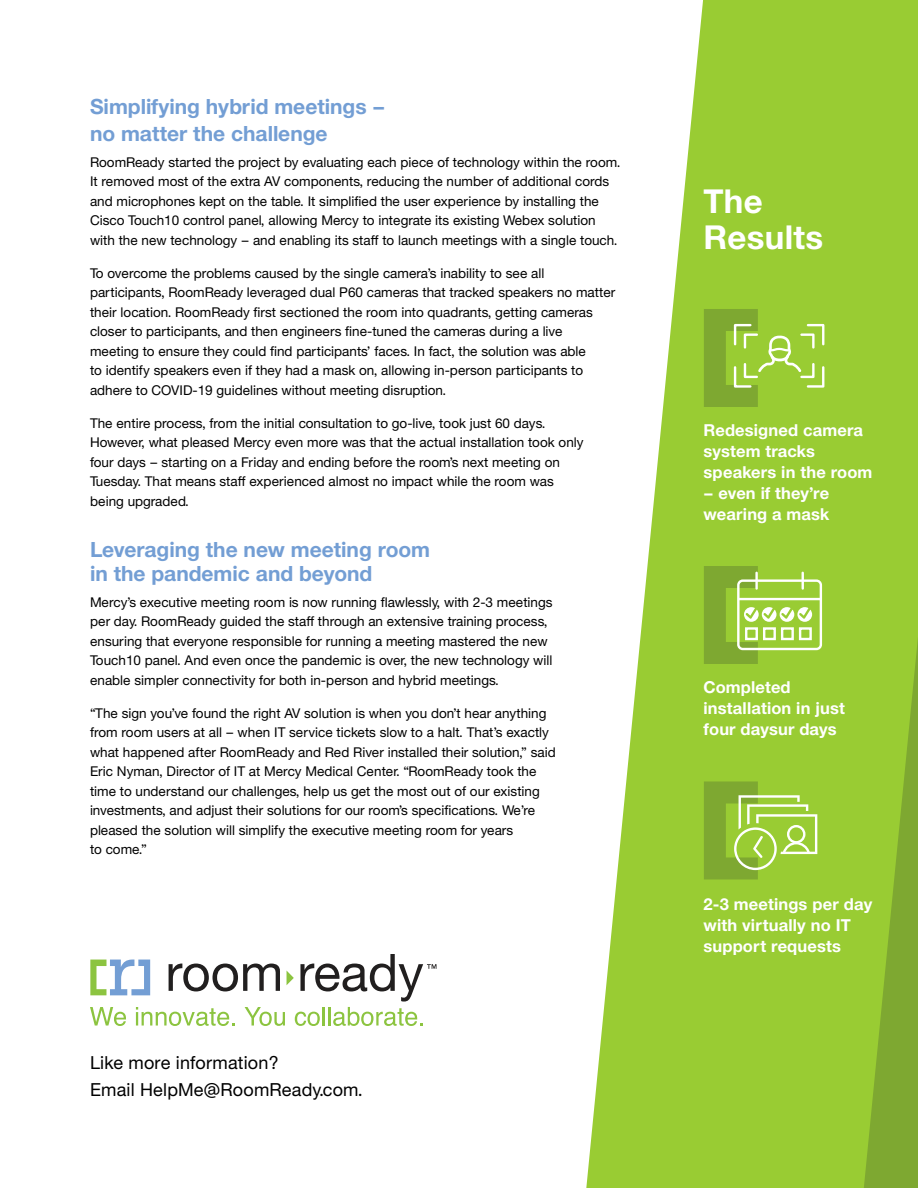
<style>
.page{position:relative;width:918px;height:1188px;background:#fff}
.page>*{position:absolute;margin:0;border:0;box-sizing:border-box;transform-origin:0 0}
.t1{font:700 33px/36px "Helveticafor Target";letter-spacing:.01em;color:#fff}
.t2{font:700 21px/27px "Helveticafor Target";color:#739ed4}
.t3{font:18px/27px "Helveticafor Target";letter-spacing:.01em;color:#000}
.t4{font:700 16.5px/21px "Helveticafor Target";letter-spacing:.01em;color:#fff}
.t5{font:13.5px/19.5px "Helveticafor Target";color:#000}
</style>
<div class="page">
<svg style="left:586px;top:0;width:332px;height:1188px;fill:#9c3"></svg>
<svg style="left:862px;top:499px;width:56px;height:689px;background:#8ebe32"></svg>
<svg style="left:90px;top:954px;width:346px;height:72px"></svg>
<div style="left:737px;top:579px;width:85px;height:71px;border:2px solid #fff;border-radius:4px"></div>
<hr style="left:738px;top:598px;width:83px;height:2px;background:#fff">
<svg style="left:704px;top:566px;width:108px;height:98px;background:#9fc851"></svg>
<svg style="left:704px;top:309px;width:122px;height:98px;background:#99c542"></svg>
<svg style="left:704px;top:781px;width:113px;height:98px;background:#9cc64a"></svg>
<h2 class="t2" style="left:90px;top:93px;width:297px">Simplifying hybrid meetings – no matter the challenge</h2>
<p class="t5" style="left:90px;top:152px;width:532px">RoomReady started the project by evaluating each piece of technology within the room.<br>It removed most of the extra AV components, reducing the number of additional cords and microphones kept on the table. It simplified the user experience by installing the Cisco Touch10 control panel, allowing Mercy to integrate its existing Webex solution with the new technology – and enabling its staff to launch meetings with a single touch.</p>
<p class="t5" style="left:90px;top:263px;width:527px">To overcome the problems caused by the single camera’s inability to see all participants, RoomReady leveraged dual P60 cameras that tracked speakers no matter their location. RoomReady first sectioned the room into quadrants, getting cameras closer to participants, and then engineers fine-tuned the cameras during a live<br>meeting to ensure they could find participants’ faces. In fact, the solution was able<br>to identify speakers even if they had a mask on, allowing in-person participants to adhere to COVID-19 guidelines without meeting disruption.</p>
<p class="t5" style="left:90px;top:413px;width:495px">The entire process, from the initial consultation to go-live, took just 60 days.<br>However, what pleased Mercy even more was that the actual installation took only four days – starting on a Friday and ending before the room’s next meeting on Tuesday. That means staff experienced almost no impact while the room was being upgraded.</p>
<h2 class="t2" style="left:90px;top:537px;width:342px;line-height:24px">Leveraging the new meeting room in the pandemic and beyond</h2>
<p class="t5" style="left:90px;top:592px;width:464px">Mercy’s executive meeting room is now running flawlessly, with 2-3 meetings per day. RoomReady guided the staff through an extensive training process, ensuring that everyone responsible for running a meeting mastered the new Touch10 panel. And even once the pandemic is over, the new technology will enable simpler connectivity for both in-person and hybrid meetings.</p>
<p class="t5" style="left:90px;top:703px;width:467px">“The sign you’ve found the right AV solution is when you don’t hear anything from room users at all – when IT service tickets slow to a halt. That’s exactly what happened after RoomReady and Red River installed their solution,” said Eric Nyman, Director of IT at Mercy Medical Center. “RoomReady took the time to understand our challenges, help us get the most out of our existing investments, and adjust their solutions for our room’s specifications. We’re pleased the solution will simplify the executive meeting room for years<br>to come.”</p>
<h3 class="t3" style="left:90px;top:1048px;width:274px">Like more information?<br>Email HelpMe@RoomReady.com.</h3>
<h1 class="t1" style="left:704px;top:182px;width:121px">The<br>Results</h1>
<p class="t4" style="left:704px;top:420px;width:170px">Redesigned camera system tracks speakers in the room</p>
<p class="t4" style="left:704px;top:483px;width:128px">– even if they’re wearing a mask</p>
<p class="t4" style="left:704px;top:676px;width:143px">Completed installation in just four daysur days</p>
<p class="t4" style="left:704px;top:894px;width:170px">2-3 meetings per day with virtually no IT support requests</p>
</div>
